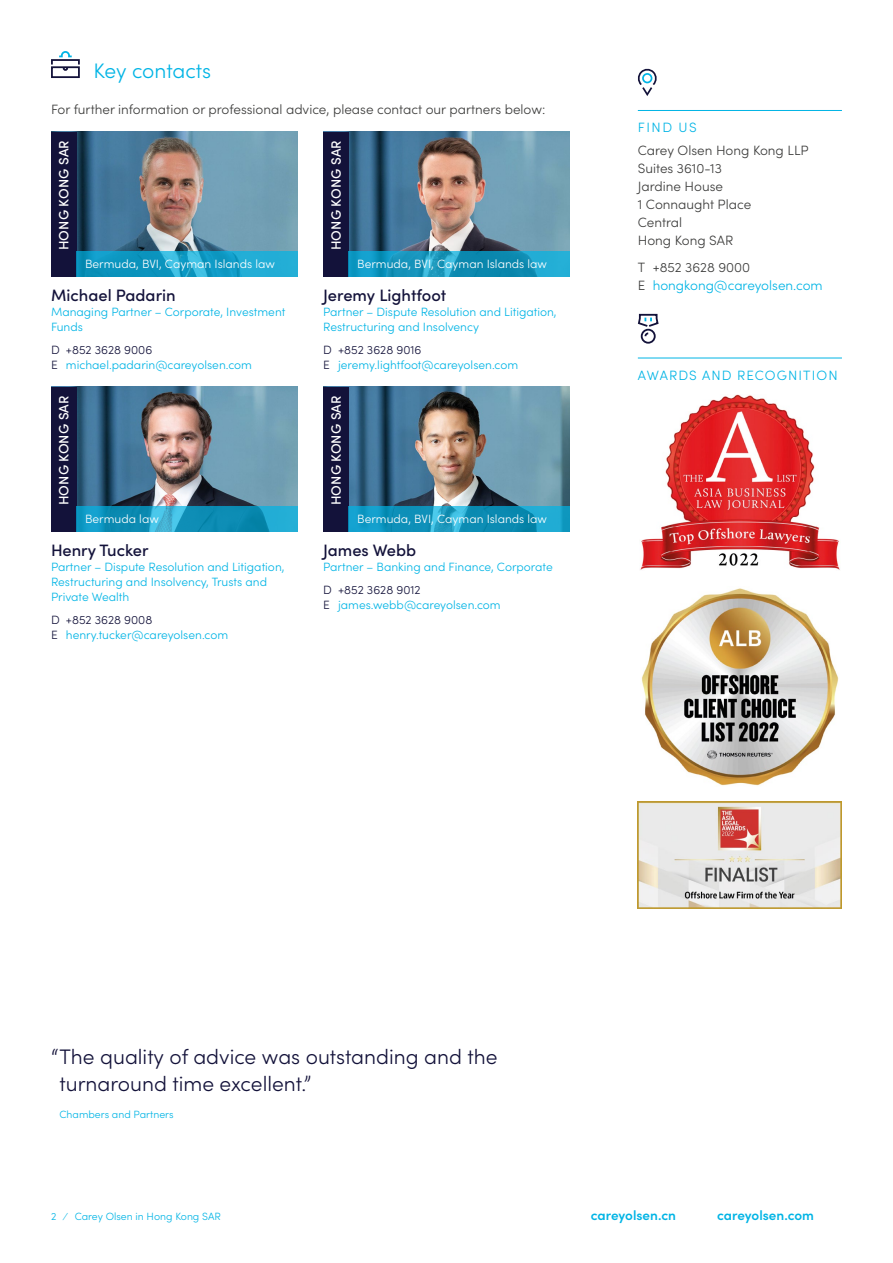
<style>
.page{position:relative;width:893px;height:1263px;background:#fff}
.page>*{position:absolute;margin:0;border:0;box-sizing:border-box;transform-origin:0 0}
.t1{font:300 21px/27px "Sofia Pro";color:#13123a}
.t2{font:300 21px "Sofia Pro";letter-spacing:-.005em;color:#00b4e5}
.t3{font:500 16.5px "Sofia Pro";color:#13123a}
.t4{font:300 13.5px/18px "Sofia Pro";color:#3c3c3b}
.t5{font:500 13.5px "Sofia Pro";letter-spacing:.01em;color:#fff}
.t6{font:300 13.5px/18px "Sofia Pro";color:#00b4e5}
.t7{font:600 13.5px "Sofia Pro";color:#00b4e5}
.t8{font:300 13.5px "Sofia Pro";letter-spacing:.08em;color:#00b4e5}
.t9{font:300 12px/15px "Sofia Pro";color:#00b4e5}
.t10{font:300 12px "Sofia Pro";color:#fff}
.t11{font:300 10.5px "Sofia Pro";color:#00b4e5}
.s1{color:#13123a}
.s2{color:#3c3c3b}
</style>
<div class="page">
<svg style="left:51px;top:66px;width:29px;height:12px"></svg>
<svg style="left:59px;top:51px;width:13px;height:7px"></svg>
<div style="left:51px;top:59px;width:29px;height:6px;border:2px solid #13123a"></div>
<hr style="left:638px;top:110px;width:204px;height:1px;background:#00b4e5">
<hr style="left:638px;top:358px;width:204px;height:1px;background:#00b4e5">
<svg style="left:638px;top:68px;width:19px;height:28px"></svg>
<div style="left:642px;top:73px;width:10px;height:10px;border:2px solid #00b4e5;border-radius:50%"></div>
<svg style="left:637px;top:313px;width:22px;height:31px"></svg>
<img style="left:77px;top:132px;width:221px;height:119px">
<div style="left:51px;top:132px;width:26px;height:144px;background:#13123a"></div>
<img style="left:349px;top:387px;width:221px;height:119px">
<div style="left:323px;top:387px;width:26px;height:144px;background:#13123a"></div>
<svg style="left:77px;top:251px;width:221px;height:25px;background:#17a0c9"></svg>
<svg style="left:349px;top:506px;width:221px;height:25px;background:#1498c0"></svg>
<img style="left:349px;top:132px;width:221px;height:119px">
<div style="left:323px;top:132px;width:26px;height:144px;background:#13123a"></div>
<svg style="left:349px;top:251px;width:221px;height:25px;background:#1698bf"></svg>
<img style="left:77px;top:387px;width:221px;height:119px">
<div style="left:51px;top:387px;width:26px;height:144px;background:#13123a"></div>
<svg style="left:77px;top:506px;width:221px;height:25px;background:#1798bf"></svg>
<img style="left:640px;top:395px;width:200px;height:175px">
<img style="left:641px;top:588px;width:198px;height:198px">
<img style="left:638px;top:801px;width:204px;height:107px">
<h1 class="t2" style="left:94px;top:55px;width:119px">Key contacts</h1>
<p class="t4" style="left:51px;top:100px;width:496px">For further information or professional advice, please contact our partners below:</p>
<p class="t5" style="left:54px;top:250px;width:111px;rotate:-90deg">HONG KONG SAR</p>
<p class="t10" style="left:85px;top:255px;width:191px">Bermuda, BVI, Cayman Islands law</p>
<h2 class="t3" style="left:51px;top:283px;width:126px">Michael Padarin</h2>
<p class="t9" style="left:51px;top:304px;width:236px">Managing Partner – Corporate, Investment<br>Funds</p>
<p class="t9" style="left:51px;top:341px;width:202px"><span class="s1">D +852 3628 9006<br>E</span> michael.padarin@careyolsen.com</p>
<p class="t5" style="left:54px;top:505px;width:111px;rotate:-90deg">HONG KONG SAR</p>
<p class="t10" style="left:85px;top:510px;width:75px">Bermuda law</p>
<h2 class="t3" style="left:51px;top:538px;width:99px">Henry Tucker</h2>
<p class="t9" style="left:51px;top:559px;width:235px">Partner – Dispute Resolution and Litigation,<br>Restructuring and Insolvency, Trusts and<br>Private Wealth</p>
<p class="t9" style="left:51px;top:611px;width:179px"><span class="s1">D +852 3628 9008<br>E</span> henry.tucker@careyolsen.com</p>
<p class="t5" style="left:326px;top:250px;width:111px;rotate:-90deg">HONG KONG SAR</p>
<p class="t10" style="left:357px;top:255px;width:191px">Bermuda, BVI, Cayman Islands law</p>
<h2 class="t3" style="left:323px;top:283px;width:125px">Jeremy Lightfoot</h2>
<p class="t9" style="left:323px;top:304px;width:235px">Partner – Dispute Resolution and Litigation,<br>Restructuring and Insolvency</p>
<p class="t9" style="left:323px;top:341px;width:197px"><span class="s1">D +852 3628 9016<br>E</span> jeremy.lightfoot@careyolsen.com</p>
<p class="t5" style="left:326px;top:505px;width:111px;rotate:-90deg">HONG KONG SAR</p>
<p class="t10" style="left:357px;top:510px;width:191px">Bermuda, BVI, Cayman Islands law</p>
<h2 class="t3" style="left:323px;top:538px;width:94px">James Webb</h2>
<p class="t9" style="left:323px;top:559px;width:231px">Partner – Banking and Finance, Corporate</p>
<p class="t9" style="left:323px;top:581px;width:179px"><span class="s1">D +852 3628 9012<br>E</span> james.webb@careyolsen.com</p>
<p class="t6" style="left:638px;top:118px;width:60px">FIND US</p>
<p class="t4" style="left:638px;top:140px;width:172px">Carey Olsen Hong Kong LLP<br>Suites 3610-13<br>Jardine House<br>1 Connaught Place<br>Central<br>Hong Kong SAR</p>
<p class="t6" style="left:638px;top:257px;width:186px"><span class="s2">T +852 3628 9000<br>E</span> hongkong@careyolsen.com</p>
<p class="t8" style="left:638px;top:365px;width:201px">AWARDS AND RECOGNITION</p>
<h1 class="t1" style="left:60px;top:1041px;width:439px;text-indent:-9px">“The quality of advice was outstanding and the turnaround time excellent.”</h1>
<p class="t11" style="left:60px;top:1107px;width:116px">Chambers and Partners</p>
<p class="t11" style="left:51px;top:1209px;width:171px">2 ⁄ Carey Olsen in Hong Kong SAR</p>
<p class="t7" style="left:591px;top:1205px;width:87px">careyolsen.cn</p>
<p class="t7" style="left:717px;top:1205px;width:98px">careyolsen.com</p>
</div>
